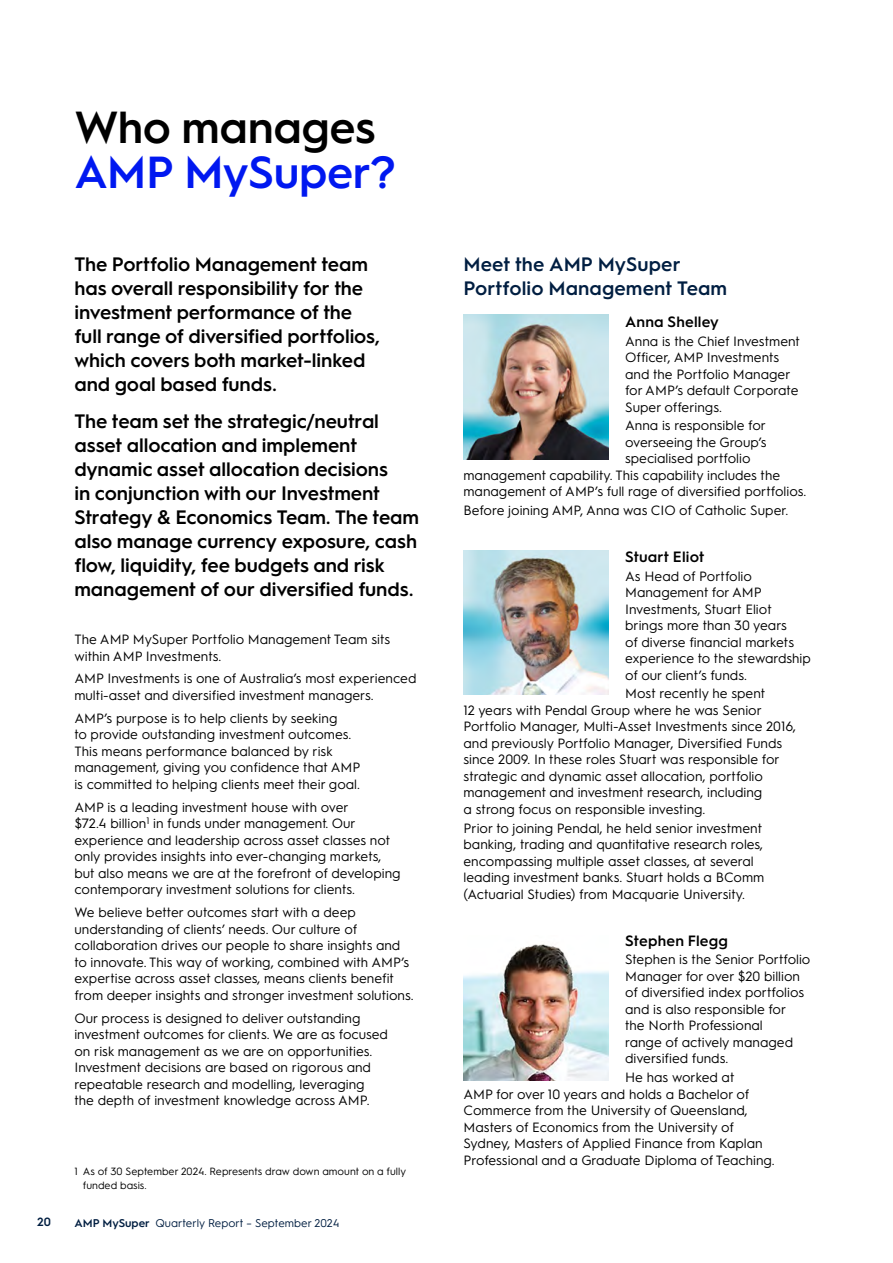
<style>
.page{position:relative;width:893px;height:1263px;background:#fff}
.page>*{position:absolute;margin:0;border:0;box-sizing:border-box;transform-origin:0 0}
.t1{font:600 45px "Hurme Geometric Sans 1";letter-spacing:-.01em;color:#0018f0}
.t2{font:600 45px "Hurme Geometric Sans 1";letter-spacing:-.01em;color:#000}
.t3{font:600 19.5px/24px "Hurme Geometric Sans 1";letter-spacing:-.005em;color:#000}
.t4{font:600 19.5px/24px "Hurme Geometric Sans 1";letter-spacing:.005em;color:#001e41}
.t5{font:600 15px "Hurme Geometric Sans 1";letter-spacing:.015em;color:#000}
.t6{font:13.5px/16.5px "Hurme Geometric Sans 1";color:#000}
.t7{font:600 12px "Hurme Geometric Sans 1";color:#001e41}
.t8{font:11.25px "Hurme Geometric Sans 1";color:#001e41}
.t9{font:10.5px/13.5px "Hurme Geometric Sans 1";color:#000}
.s1{font-weight:600}
</style>
<div class="page">
<img style="left:463px;top:315px;width:145px;height:144px">
<img style="left:463px;top:550px;width:145px;height:145px">
<img style="left:463px;top:944px;width:145px;height:136px">
<h1 class="t2" style="left:74px;top:95px;width:303px">Who manages</h1>
<h1 class="t1" style="left:74px;top:140px;width:323px">AMP MySuper?</h1>
<h2 class="t3" style="left:74px;top:251px;width:307px">The Portfolio Management team has overall responsibility for the investment performance of the full range of diversified portfolios, which covers both market‑linked and goal based funds.</h2>
<p class="t3" style="left:74px;top:408px;width:346px">The team set the strategic/neutral asset allocation and implement dynamic asset allocation decisions<br>in conjunction with our Investment Strategy &amp; Economics Team. The team also manage currency exposure, cash flow, liquidity, fee budgets and risk management of our diversified funds.</p>
<p class="t6" style="left:74px;top:630px;width:317px">The AMP MySuper Portfolio Management Team sits within AMP Investments.</p>
<p class="t6" style="left:74px;top:670px;width:344px">AMP Investments is one of Australia’s most experienced multi‑asset and diversified investment managers.</p>
<p class="t6" style="left:74px;top:709px;width:288px">AMP’s purpose is to help clients by seeking<br>to provide outstanding investment outcomes.<br>This means performance balanced by risk management, giving you confidence that AMP is committed to helping clients meet their goal.</p>
<p class="t6" style="left:74px;top:798px;width:328px">AMP is a leading investment house with over<br>$72.4 billion<sup>1</sup> in funds under management. Our experience and leadership across asset classes not only provides insights into ever‑changing markets, but also means we are at the forefront of developing contemporary investment solutions for clients.</p>
<p class="t6" style="left:74px;top:903px;width:341px">We believe better outcomes start with a deep understanding of clients’ needs. Our culture of collaboration drives our people to share insights and to innovate. This way of working, combined with AMP’s expertise across asset classes, means clients benefit from deeper insights and stronger investment solutions.</p>
<p class="t6" style="left:74px;top:1009px;width:315px">Our process is designed to deliver outstanding investment outcomes for clients. We are as focused on risk management as we are on opportunities.<br>Investment decisions are based on rigorous and repeatable research and modelling, leveraging<br>the depth of investment knowledge across AMP.</p>
<p class="t9" style="left:83px;top:1164px;width:325px;text-indent:-9px">1 As of 30 September 2024. Represents draw down amount on a fully funded basis.</p>
<p class="t7" style="left:37px;top:1213px;width:15px">20</p>
<p class="t8" style="left:74px;top:1215px;width:267px"><span class="s1">AMP MySuper</span> Quarterly Report – September 2024</p>
<h2 class="t4" style="left:463px;top:251px;width:265px">Meet the AMP MySuper<br>Portfolio Management Team</h2>
<p class="t5" style="left:625px;top:311px;width:95px">Anna Shelley</p>
<p class="t6" style="left:625px;top:332px;width:177px">Anna is the Chief Investment<br>Officer, AMP Investments and the Portfolio Manager for AMP’s default Corporate<br>Super offerings.</p>
<p class="t6" style="left:625px;top:416px;width:142px">Anna is responsible for</p>
<p class="t6" style="left:625px;top:433px;width:143px">overseeing the Group’s</p>
<p class="t6" style="left:625px;top:449px;width:127px">specialised portfolio</p>
<p class="t6" style="left:463px;top:466px;width:318px">management capability. This capability includes the</p>
<p class="t6" style="left:463px;top:482px;width:344px">management of AMP’s full rage of diversified portfolios.</p>
<p class="t6" style="left:463px;top:501px;width:326px">Before joining AMP, Anna was CIO of Catholic Super.</p>
<p class="t5" style="left:625px;top:546px;width:81px">Stuart Eliot</p>
<p class="t6" style="left:625px;top:567px;width:187px">As Head of Portfolio<br>Management for AMP<br>Investments, Stuart Eliot brings more than 30 years<br>of diverse financial markets experience to the stewardship of our client’s funds.</p>
<p class="t6" style="left:463px;top:684px;width:334px;text-indent:162px">Most recently he spent<br>12 years with Pendal Group where he was Senior Portfolio Manager, Multi-Asset Investments since 2016, and previously Portfolio Manager, Diversified Funds since 2009. In these roles Stuart was responsible for strategic and dynamic asset allocation, portfolio management and investment research, including<br>a strong focus on responsible investing.</p>
<p class="t6" style="left:463px;top:819px;width:302px">Prior to joining Pendal, he held senior investment banking, trading and quantitative research roles, encompassing multiple asset classes, at several leading investment banks. Stuart holds a BComm (Actuarial Studies) from Macquarie University.</p>
<p class="t5" style="left:625px;top:930px;width:104px">Stephen Flegg</p>
<p class="t6" style="left:625px;top:950px;width:187px">Stephen is the Senior Portfolio<br>Manager for over $20 billion of diversified index portfolios and is also responsible for<br>the North Professional<br>range of actively managed diversified funds.</p>
<p class="t6" style="left:463px;top:1068px;width:313px;text-indent:162px">He has worked at<br>AMP for over 10 years and holds a Bachelor of Commerce from the University of Queensland, Masters of Economics from the University of Sydney, Masters of Applied Finance from Kaplan Professional and a Graduate Diploma of Teaching.</p>
</div>
